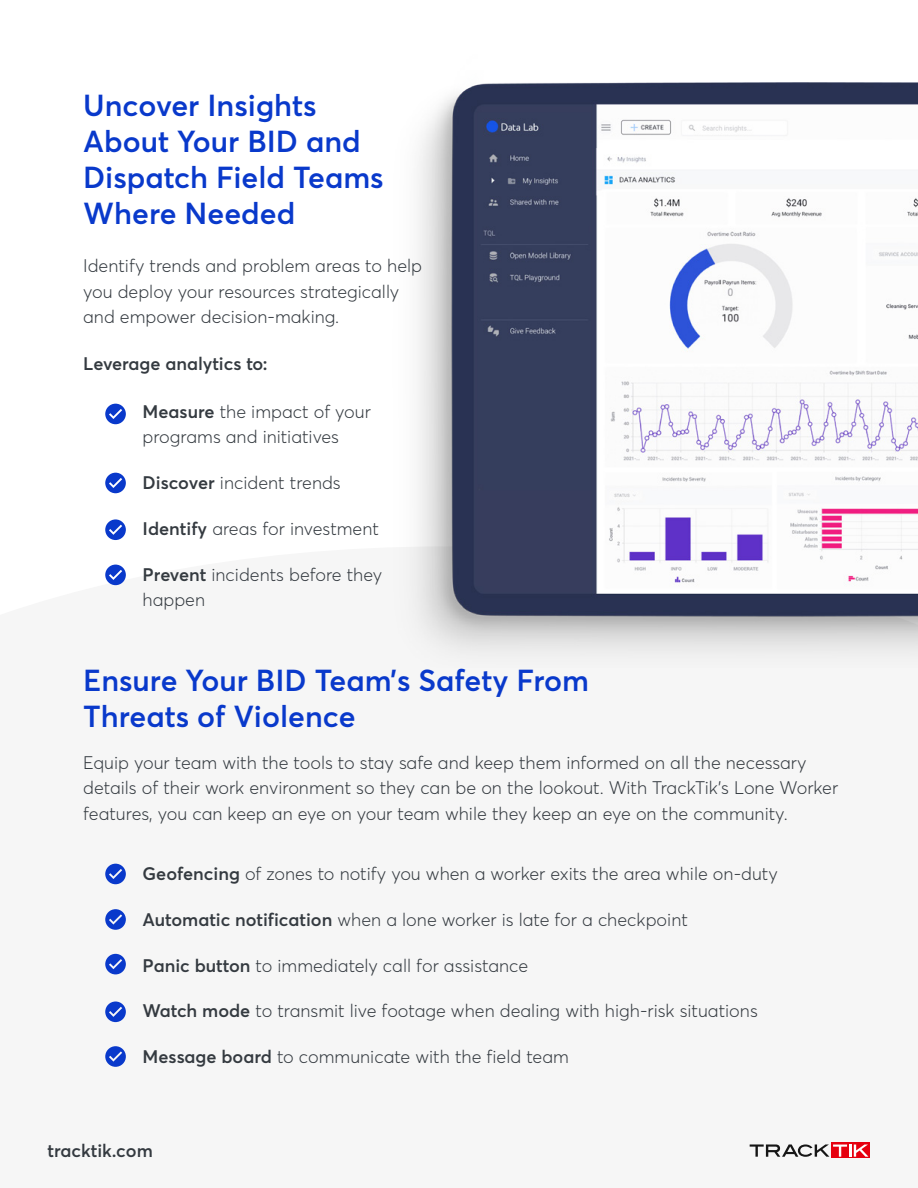
<style>
.page{position:relative;width:918px;height:1188px;background:#fff}
.page>*{position:absolute;margin:0;border:0;box-sizing:border-box;transform-origin:0 0}
.t1{font:600 30px/36px "Averta";color:#0939cb}
.t2{font:300 18px/25.5px "Averta";color:#343a40}
.t3{font:600 18px "Averta";color:#343a40}
.s1{font-weight:600}
</style>
<div class="page">
<svg style="left:105px;top:404px;width:21px;height:20px"></svg>
<svg style="left:105px;top:473px;width:21px;height:20px"></svg>
<svg style="left:105px;top:519px;width:21px;height:21px"></svg>
<svg style="left:105px;top:565px;width:21px;height:20px"></svg>
<svg style="left:105px;top:864px;width:21px;height:20px"></svg>
<svg style="left:105px;top:909px;width:21px;height:21px"></svg>
<svg style="left:105px;top:954px;width:21px;height:20px"></svg>
<svg style="left:105px;top:1002px;width:21px;height:20px"></svg>
<svg style="left:105px;top:1046px;width:21px;height:21px"></svg>
<img style="left:399px;top:82px;width:519px;height:585px">
<div style="left:831px;top:1143px;width:39px;height:15px;background:#e6000f"></div>
<svg style="left:750px;top:1144px;width:118px;height:13px"></svg>
<h1 class="t1" style="left:83px;top:87px;width:302px">Uncover Insights<br>About Your BID and<br>Dispatch Field Teams<br>Where Needed</h1>
<p class="t2" style="left:83px;top:253px;width:340px">Identify trends and problem areas to help you deploy your resources strategically and empower decision-making.</p>
<p class="t3" style="left:83px;top:352px;width:186px">Leverage analytics to:</p>
<p class="t2" style="left:143px;top:399px;width:230px"><span class="s1">Measure</span> the impact of your programs and initiatives</p>
<p class="t2" style="left:143px;top:470px;width:200px"><span class="s1">Discover</span> incident trends</p>
<p class="t2" style="left:143px;top:516px;width:238px"><span class="s1">Identify</span> areas for investment</p>
<p class="t2" style="left:143px;top:561px;width:241px"><span class="s1">Prevent</span> incidents before they happen</p>
<h1 class="t1" style="left:83px;top:662px;width:508px">Ensure Your BID Team’s Safety From<br>Threats of Violence</h1>
<p class="t2" style="left:83px;top:750px;width:757px">Equip your team with the tools to stay safe and keep them informed on all the necessary details of their work environment so they can be on the lookout. With TrackTik’s Lone Worker features, you can keep an eye on your team while they keep an eye on the community.</p>
<p class="t2" style="left:143px;top:861px;width:637px"><span class="s1">Geofencing</span> of zones to notify you when a worker exits the area while on-duty</p>
<p class="t2" style="left:143px;top:907px;width:547px"><span class="s1">Automatic notification</span> when a lone worker is late for a checkpoint</p>
<p class="t2" style="left:143px;top:952px;width:387px"><span class="s1">Panic button</span> to immediately call for assistance</p>
<p class="t2" style="left:143px;top:998px;width:617px"><span class="s1">Watch mode</span> to transmit live footage when dealing with high-risk situations</p>
<p class="t2" style="left:143px;top:1044px;width:428px"><span class="s1">Message board</span> to communicate with the field team</p>
<p class="t3" style="left:48px;top:1139px;width:107px">tracktik.com</p>
</div>
